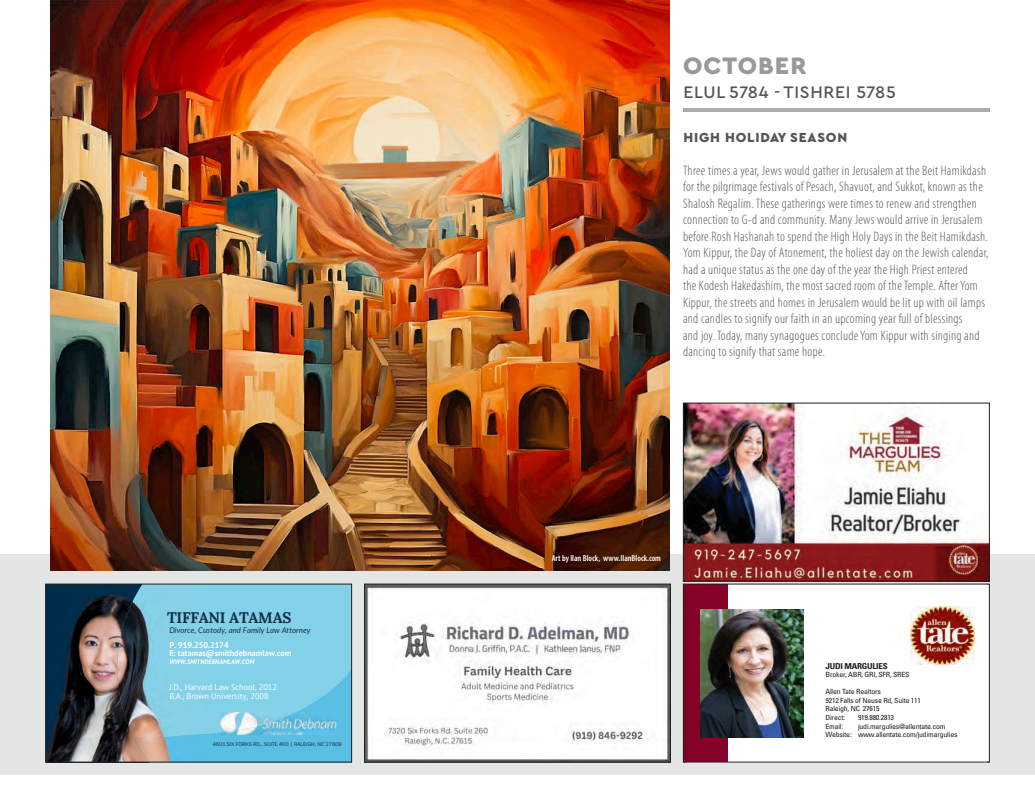
<style>
.page{position:relative;width:1035px;height:810px;background:#fff}
.page>*{position:absolute;margin:0;border:0;box-sizing:border-box;transform-origin:0 0}
.t1{font:900 25px "Cera Pro";letter-spacing:.04em;color:#989998}
.t2{font:500 17.5px "Cera Pro";letter-spacing:.04em;color:#54575a}
.t3{font:700 15.25px "Lora";letter-spacing:-.015em;color:#0f2f48}
.t4{font:300 condensed 13.75px/16.5px "Myriad Pro";letter-spacing:.02em;color:#54575a}
.t5{font:900 13.75px "Cera Pro";letter-spacing:.06em;color:#54575a}
.t6{font:600 condensed 8.75px "Myriad Pro";color:#fff}
.t7{font:8.38px/9.8px "PT Sans";color:#fff}
.t8{font:700 8.38px/7.9px "PT Sans";color:#fff}
.t9{font:700 condensed 8.25px "Univers";letter-spacing:-.025em;color:#231f20;scale:1.1 1}
.t10{font:italic 7.88px "Lato";letter-spacing:.005em;color:#0f2f48}
.t11{font:condensed 7.12px/8.5px "Univers";letter-spacing:-.025em;color:#231f20;scale:1.1 1}
.t12{font:italic 700 6.5px "PT Sans";color:#fff}
.t13{font:5.62px "Franklin Gothic FS";color:#0f2f48}
</style>
<div class="page">
<div style="left:0;top:554px;width:1035px;height:221px;background:#e4e5e5"></div>
<img style="left:50px;top:0;width:620px;height:571px">
<hr style="left:683px;top:108px;width:307px;height:4px;background:#aaabab">
<img style="left:685px;top:405px;width:303px;height:174px">
<div style="left:683px;top:403px;width:307px;height:178px;border:1px solid #231f20"></div>
<img style="left:366px;top:586px;width:303px;height:174px">
<div style="left:364px;top:584px;width:307px;height:178px;border:1px solid #231f20"></div>
<img style="left:352px;top:584px;width:1px;height:178px">
<img style="left:89px;top:762px;width:219px;height:1px">
<svg style="left:205px;top:586px;width:145px;height:174px;background:#79cde7"></svg>
<img style="left:221px;top:712px;width:115px;height:23px">
<img style="left:47px;top:586px;width:70px;height:174px">
<img style="left:117px;top:586px;width:88px;height:174px">
<img style="left:130px;top:734px;width:75px;height:26px">
<div style="left:45px;top:584px;width:307px;height:178px;border:1px solid #231f20"></div>
<div style="left:683px;top:584px;width:306px;height:178px;background:#fff"></div>
<div style="left:683px;top:584px;width:45px;height:178px;background:#840128"></div>
<img style="left:701px;top:609px;width:103px;height:128px">
<img style="left:911px;top:606px;width:63px;height:58px">
<svg style="left:987px;top:554px;width:3px;height:30px"></svg>
<div style="left:683px;top:584px;width:307px;height:178px;border:1px solid #231f20"></div>
<p class="t3" style="left:167px;top:605px;width:126px">TIFFANI ATAMAS</p>
<p class="t10" style="left:169px;top:624px;width:143px">Divorce, Custody, and Family Law Attorney</p>
<p class="t8" style="left:169px;top:641px;width:124px">P. 919.250.2174<br>E: tatamas@smithdebnamlaw.com</p>
<p class="t7" style="left:169px;top:682px;width:109px">J.D., Harvard Law School, 2012<br>B.A., Brown University, 2008</p>
<p class="t12" style="left:170px;top:657px;width:86px">WWW.SMITHDEBNAMLAW.COM</p>
<p class="t13" style="left:213px;top:741px;width:131px">4601 SIX FORKS RD., SUITE 400 | RALEIGH, NC 27609</p>
<h1 class="t1" style="left:683px;top:49px;width:125px">OCTOBER</h1>
<p class="t2" style="left:683px;top:80px;width:214px">ELUL 5784 - TISHREI 5785</p>
<p class="t5" style="left:683px;top:128px;width:165px">HIGH HOLIDAY SEASON</p>
<p class="t4" style="left:683px;top:162px;width:307px">Three times a year, Jews would gather in Jerusalem at the Beit Hamikdash for the pilgrimage festivals of Pesach, Shavuot, and Sukkot, known as the Shalosh Regalim. These gatherings were times to renew and strengthen connection to G-d and community. Many Jews would arrive in Jerusalem before Rosh Hashanah to spend the High Holy Days in the Beit Hamikdash.<br>Yom Kippur, the Day of Atonement, the holiest day on the Jewish calendar, had a unique status as the one day of the year the High Priest entered<br>the Kodesh Hakedashim, the most sacred room of the Temple. After Yom Kippur, the streets and homes in Jerusalem would be lit up with oil lamps and candles to signify our faith in an upcoming year full of blessings<br>and joy. Today, many synagogues conclude Yom Kippur with singing and dancing to signify that same hope.</p>
<p class="t6" style="left:552px;top:553px;width:111px">Art by Ilan Block, www.IlanBlock.com</p>
<p class="t9" style="left:826px;top:661px;width:58px">JUDI MARGULIES</p>
<p class="t11" style="left:826px;top:670px;width:78px">Broker, ABR, GRI, SFR, SRES</p>
<p class="t11" style="left:826px;top:687px;width:88px">Allen Tate Realtors<br>9212 Falls of Neuse Rd, Suite 111<br>Raleigh, NC 27615<br>Direct:</p>
<p class="t11" style="left:858px;top:713px;width:34px">919.880.2813</p>
<p class="t11" style="left:826px;top:722px;width:121px;text-indent:33px">judi.margulies@allentate.com<br>Website: www.allentate.com/judimargulies</p>
<p class="t11" style="left:826px;top:722px;width:18px">Email:</p>
</div>
